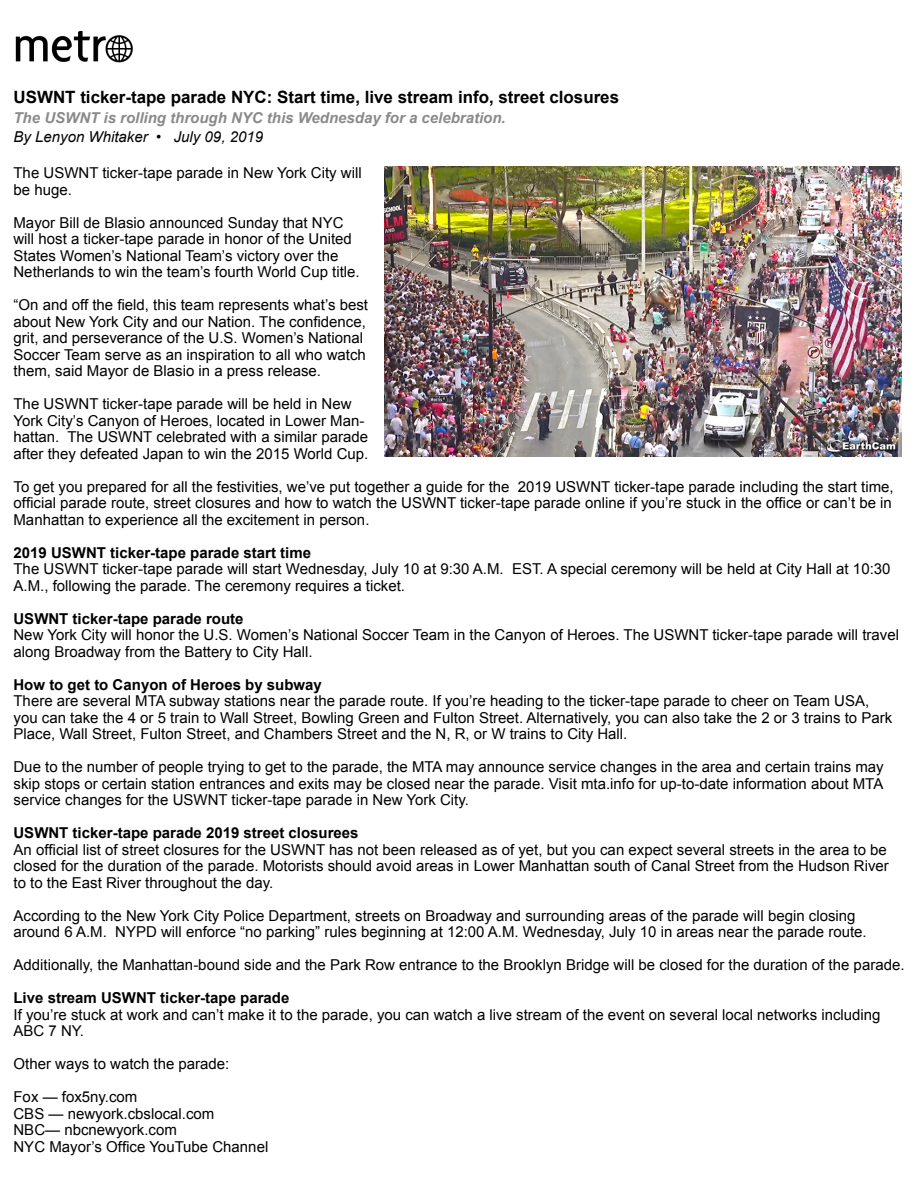
<style>
.page{position:relative;width:918px;height:1188px;background:#fff}
.page>*{position:absolute;margin:0;border:0;box-sizing:border-box;transform-origin:0 0}
.t1{font:700 16.95px "Arial";color:#000}
.t2{font:15px/16.5px "Arial";color:#000}
.t3{font:700 15px "Arial";color:#000}
.t4{font:italic 700 15px "Arial";color:#8a8a8c}
.t5{font:italic 15px "Arial";color:#000}
</style>
<div class="page">
<img style="left:15px;top:31px;width:118px;height:32px">
<img style="left:385px;top:166px;width:517px;height:291px">
<p class="t1" style="left:14px;top:86px;width:607px">USWNT ticker-tape parade NYC: Start time, live stream info, street closures</p>
<p class="t4" style="left:14px;top:107px;width:494px">The USWNT is rolling through NYC this Wednesday for a celebration.</p>
<p class="t5" style="left:14px;top:127px;width:251px">By Lenyon Whitaker • July 09, 2019</p>
<p class="t2" style="left:14px;top:165px;width:350px">The USWNT ticker-tape parade in New York City will be huge.</p>
<p class="t2" style="left:14px;top:214px;width:348px">Mayor Bill de Blasio announced Sunday that NYC will host a ticker-tape parade in honor of the United States Women’s National Team’s victory over the Netherlands to win the team’s fourth World Cup title.</p>
<p class="t2" style="left:14px;top:297px;width:356px">“On and off the field, this team represents what’s best about New York City and our Nation. The confidence, grit, and perseverance of the U.S. Women’s National Soccer Team serve as an inspiration to all who watch them, said Mayor de Blasio in a press release.</p>
<p class="t2" style="left:14px;top:396px;width:356px">The USWNT ticker-tape parade will be held in New York City’s Canyon of Heroes, located in Lower Man&shy;hattan. The USWNT celebrated with a similar parade after they defeated Japan to win the 2015 World Cup.</p>
<p class="t2" style="left:14px;top:478px;width:882px;text-align:justify">To get you prepared for all the festivities, we’ve put together a guide for the 2019 USWNT ticker-tape parade including the start time, official parade route, street closures and how to watch the USWNT ticker-tape parade online if you’re stuck in the office or can’t be in Manhattan to experience all the excitement in person.</p>
<p class="t3" style="left:14px;top:542px;width:299px">2019 USWNT ticker-tape parade start time</p>
<p class="t2" style="left:14px;top:561px;width:879px">The USWNT ticker-tape parade will start Wednesday, July 10 at 9:30 A.M. EST. A special ceremony will be held at City Hall at 10:30<br>A.M., following the parade. The ceremony requires a ticket.</p>
<p class="t3" style="left:14px;top:608px;width:232px">USWNT ticker-tape parade route</p>
<p class="t2" style="left:14px;top:627px;width:887px">New York City will honor the U.S. Women’s National Soccer Team in the Canyon of Heroes. The USWNT ticker-tape parade will travel along Broadway from the Battery to City Hall.</p>
<p class="t3" style="left:14px;top:674px;width:310px">How to get to Canyon of Heroes by subway</p>
<p class="t2" style="left:14px;top:693px;width:880px">There are several MTA subway stations near the parade route. If you’re heading to the ticker-tape parade to cheer on Team USA, you can take the 4 or 5 train to Wall Street, Bowling Green and Fulton Street. Alternatively, you can also take the 2 or 3 trains to Park<br>Place, Wall Street, Fulton Street, and Chambers Street and the N, R, or W trains to City Hall.</p>
<p class="t2" style="left:14px;top:759px;width:872px;text-align:justify">Due to the number of people trying to get to the parade, the MTA may announce service changes in the area and certain trains may skip stops or certain station entrances and exits may be closed near the parade. Visit mta.info for up-to-date information about MTA service changes for the USWNT ticker-tape parade in New York City.</p>
<p class="t3" style="left:14px;top:823px;width:347px">USWNT ticker-tape parade 2019 street closurees</p>
<p class="t2" style="left:14px;top:841px;width:877px">An official list of street closures for the USWNT has not been released as of yet, but you can expect several streets in the area to be closed for the duration of the parade. Motorists should avoid areas in Lower Manhattan south of Canal Street from the Hudson River to to the East River throughout the day.</p>
<p class="t2" style="left:14px;top:907px;width:855px">According to the New York City Police Department, streets on Broadway and surrounding areas of the parade will begin closing around 6 A.M. NYPD will enforce “no parking” rules beginning at 12:00 A.M. Wednesday, July 10 in areas near the parade route.</p>
<p class="t2" style="left:14px;top:957px;width:893px">Additionally, the Manhattan-bound side and the Park Row entrance to the Brooklyn Bridge will be closed for the duration of the parade.</p>
<p class="t3" style="left:14px;top:988px;width:277px">Live stream USWNT ticker-tape parade</p>
<p class="t2" style="left:14px;top:1006px;width:869px">If you’re stuck at work and can’t make it to the parade, you can watch a live stream of the event on several local networks including<br>ABC 7 NY.</p>
<p class="t2" style="left:14px;top:1056px;width:217px">Other ways to watch the parade:</p>
<p class="t2" style="left:14px;top:1089px;width:256px">Fox — fox5ny.com<br>CBS — newyork.cbslocal.com<br>NBC— nbcnewyork.com<br>NYC Mayor’s Office YouTube Channel</p>
</div>
